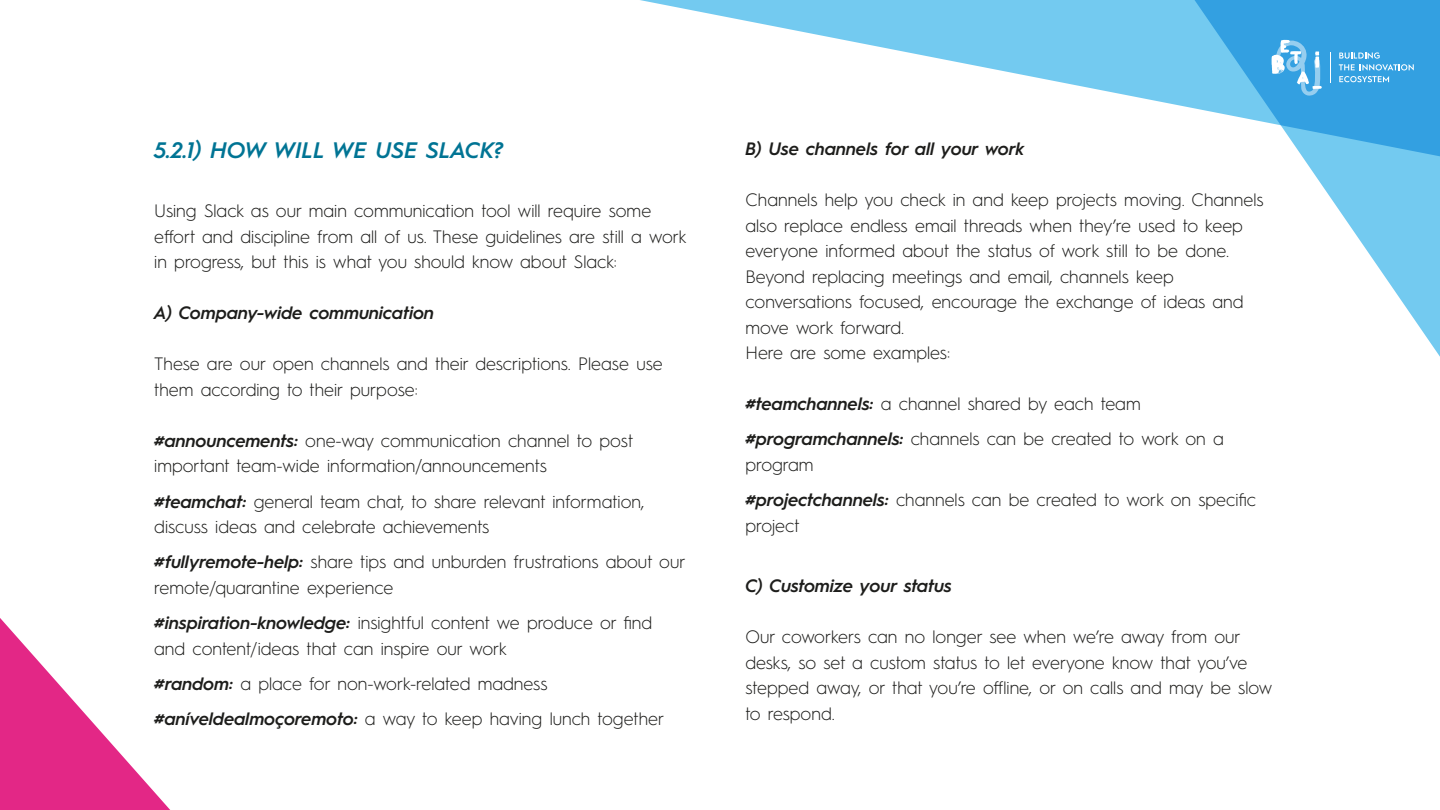
<style>
.page{position:relative;width:1440px;height:810px;background:#fff}
.page>*{position:absolute;margin:0;border:0;box-sizing:border-box;transform-origin:0 0}
.t1{font:italic 600 22.5px "Hurme Geometric Sans 1";color:#007494}
.t2{font:300 18px/25.5px "Hurme Geometric Sans 1";color:#1d1d1b}
.t3{font:italic 600 18px "Hurme Geometric Sans 1";color:#1d1d1b}
.s1{font-weight:600;font-style:italic}
</style>
<div class="page">
<svg style="left:1342px;top:214px;width:98px;height:143px"></svg>
<svg style="left:640px;top:0;width:800px;height:214px"></svg>
<svg style="left:0;top:618px;width:170px;height:192px;fill:#e32d89"></svg>
<svg style="left:1339px;top:52px;width:75px;height:30px;background:#59b1e6"></svg>
<svg style="left:1271px;top:40px;width:51px;height:56px;background:#6ab9e8"></svg>
<hr style="left:1330px;top:52px;width:1px;height:31px;background:#fff">
<p class="t1" style="left:154px;top:135px;width:351px">5.2.1) HOW WILL WE USE SLACK?</p>
<p class="t2" style="left:154px;top:197px;width:534px">Using Slack as our main communication tool will require some effort and discipline from all of us. These guidelines are still a work in progress, but this is what you should know about Slack:</p>
<p class="t3" style="left:154px;top:301px;width:282px">A) Company-wide communication</p>
<p class="t2" style="left:154px;top:350px;width:510px">These are our open channels and their descriptions. Please use them according to their purpose:</p>
<p class="t2" style="left:154px;top:427px;width:480px"><span class="s1">#announcements:</span> one-way communication channel to post important team-wide information/announcements</p>
<p class="t2" style="left:154px;top:488px;width:492px"><span class="s1">#teamchat:</span> general team chat, to share relevant information, discuss ideas and celebrate achievements</p>
<p class="t2" style="left:154px;top:548px;width:533px"><span class="s1">#fullyremote-help:</span> share tips and unburden frustrations about our remote/quarantine experience</p>
<p class="t2" style="left:154px;top:609px;width:499px"><span class="s1">#inspiration-knowledge:</span> insightful content we produce or find and content/ideas that can inspire our work</p>
<p class="t2" style="left:154px;top:665px;width:512px;line-height:35.2px"><span class="s1">#random:</span> a place for non-work-related madness <span class="s1">#aníveldealmoçoremoto:</span> a way to keep having lunch together</p>
<p class="t3" style="left:745px;top:136px;width:281px">B) Use channels for all your work</p>
<p class="t2" style="left:745px;top:186px;width:520px">Channels help you check in and keep projects moving. Channels also replace endless email threads when they’re used to keep everyone informed about the status of work still to be done.<br>Beyond replacing meetings and email, channels keep conversations focused, encourage the exchange of ideas and move work forward.<br>Here are some examples:</p>
<p class="t2" style="left:745px;top:385px;width:480px;line-height:35.2px"><span class="s1">#teamchannels:</span> a channel shared by each team <span class="s1">#programchannels:</span> channels can be created to work on a</p>
<p class="t2" style="left:745px;top:446px;width:512px;line-height:35.2px">program<br><span class="s1">#projectchannels:</span> channels can be created to work on specific</p>
<p class="t2" style="left:745px;top:511px;width:56px">project</p>
<p class="t3" style="left:745px;top:573px;width:208px">C) Customize your status</p>
<p class="t2" style="left:745px;top:623px;width:528px">Our coworkers can no longer see when we’re away from our desks, so set a custom status to let everyone know that you’ve stepped away, or that you’re offline, or on calls and may be slow to respond.</p>
</div>
